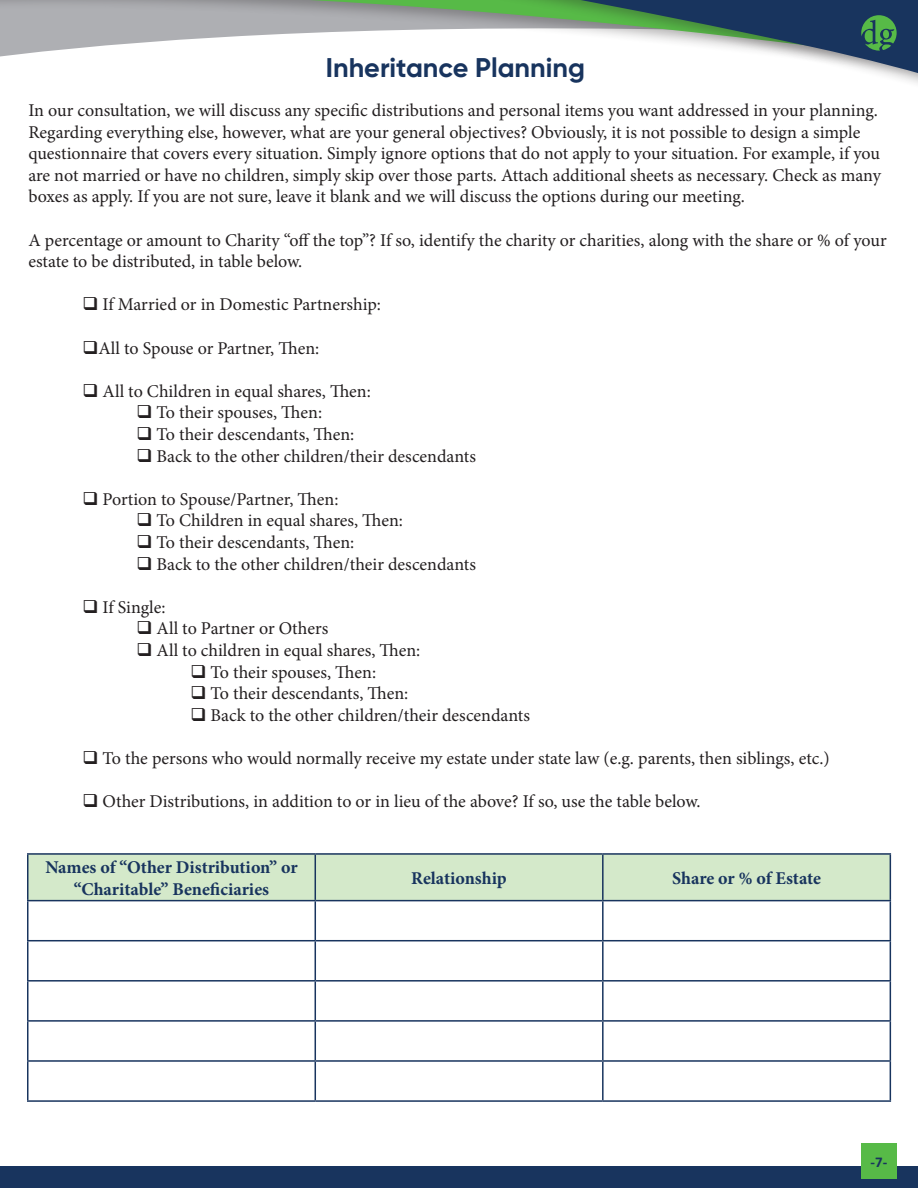
<style>
.page{position:relative;width:918px;height:1188px;background:#fff}
.page>*{position:absolute;margin:0;border:0;box-sizing:border-box;transform-origin:0 0}
.t1{font:700 27px "Gilroy";color:#18345e}
.t2{font:18px/21.6px "Minion Pro";color:#231f20}
.t3{font:700 18px/21.6px "Minion Pro";letter-spacing:-.005em;color:#18345e;text-align:center}
.t4{font:700 15px "Calibri";color:#18345e}
</style>
<div class="page">
<div style="left:0;top:1166px;width:918px;height:22px;background:#18345e"></div>
<svg style="left:0;top:0;width:918px;height:83px"></svg>
<svg style="left:861px;top:15px;width:36px;height:36px"></svg>
<div style="left:861px;top:1143px;width:36px;height:36px;background:#57ba47"></div>
<div style="left:28px;top:855px;width:862px;height:45px;background:#d4e9ca"></div>
<hr style="left:27px;top:853px;width:288px;height:2px;background:#18345e">
<hr style="left:27px;top:855px;width:1px;height:45px;background:#18345e">
<hr style="left:315px;top:853px;width:288px;height:2px;background:#18345e">
<hr style="left:315px;top:855px;width:1px;height:45px;background:#18345e">
<hr style="left:603px;top:853px;width:288px;height:2px;background:#18345e">
<hr style="left:602px;top:855px;width:2px;height:45px;background:#18345e">
<hr style="left:890px;top:855px;width:1px;height:45px;background:#18345e">
<hr style="left:27px;top:900px;width:288px;height:1px;background:#18345e">
<hr style="left:27px;top:901px;width:1px;height:39px;background:#18345e">
<hr style="left:315px;top:900px;width:288px;height:1px;background:#18345e">
<hr style="left:315px;top:901px;width:1px;height:39px;background:#18345e">
<hr style="left:603px;top:900px;width:288px;height:1px;background:#18345e">
<hr style="left:602px;top:901px;width:2px;height:39px;background:#18345e">
<hr style="left:890px;top:901px;width:1px;height:39px;background:#18345e">
<hr style="left:27px;top:940px;width:288px;height:1px;background:#18345e">
<hr style="left:27px;top:941px;width:1px;height:39px;background:#18345e">
<hr style="left:315px;top:940px;width:288px;height:1px;background:#18345e">
<hr style="left:315px;top:941px;width:1px;height:39px;background:#18345e">
<hr style="left:603px;top:940px;width:288px;height:1px;background:#18345e">
<hr style="left:602px;top:941px;width:2px;height:39px;background:#18345e">
<hr style="left:890px;top:941px;width:1px;height:39px;background:#18345e">
<hr style="left:27px;top:980px;width:288px;height:2px;background:#18345e">
<hr style="left:27px;top:982px;width:1px;height:38px;background:#18345e">
<hr style="left:315px;top:980px;width:288px;height:2px;background:#18345e">
<hr style="left:315px;top:982px;width:1px;height:38px;background:#18345e">
<hr style="left:603px;top:980px;width:288px;height:2px;background:#18345e">
<hr style="left:602px;top:982px;width:2px;height:38px;background:#18345e">
<hr style="left:890px;top:982px;width:1px;height:38px;background:#18345e">
<hr style="left:27px;top:1020px;width:288px;height:2px;background:#18345e">
<hr style="left:27px;top:1022px;width:1px;height:38px;background:#18345e">
<hr style="left:315px;top:1020px;width:288px;height:2px;background:#18345e">
<hr style="left:315px;top:1022px;width:1px;height:38px;background:#18345e">
<hr style="left:603px;top:1020px;width:288px;height:2px;background:#18345e">
<hr style="left:602px;top:1022px;width:2px;height:38px;background:#18345e">
<hr style="left:890px;top:1022px;width:1px;height:38px;background:#18345e">
<hr style="left:27px;top:1060px;width:288px;height:2px;background:#18345e">
<hr style="left:27px;top:1062px;width:1px;height:38px;background:#18345e">
<hr style="left:315px;top:1060px;width:288px;height:2px;background:#18345e">
<hr style="left:315px;top:1062px;width:1px;height:38px;background:#18345e">
<hr style="left:603px;top:1060px;width:288px;height:2px;background:#18345e">
<hr style="left:602px;top:1062px;width:2px;height:38px;background:#18345e">
<hr style="left:890px;top:1062px;width:1px;height:38px;background:#18345e">
<hr style="left:27px;top:1100px;width:288px;height:2px;background:#18345e">
<hr style="left:315px;top:1100px;width:288px;height:2px;background:#18345e">
<hr style="left:603px;top:1100px;width:288px;height:2px;background:#18345e">
<h1 class="t1" style="left:326px;top:50px;width:261px">Inheritance Planning</h1>
<p class="t2" style="left:28px;top:99px;width:854px">In our consultation, we will discuss any specific distributions and personal items you want addressed in your planning.<br>Regarding everything else, however, what are your general objectives? Obviously, it is not possible to design a simple questionnaire that covers every situation. Simply ignore options that do not apply to your situation. For example, if you are not married or have no children, simply skip over those parts. Attach additional sheets as necessary. Check as many boxes as apply. If you are not sure, leave it blank and we will discuss the options during our meeting.</p>
<p class="t2" style="left:28px;top:229px;width:860px">A percentage or amount to Charity “off the top”? If so, identify the charity or charities, along with the share or % of your estate to be distributed, in table below.</p>
<p class="t2" style="left:82px;top:294px;width:300px">❑ If Married or in Domestic Partnership:</p>
<p class="t2" style="left:82px;top:337px;width:238px">❑All to Spouse or Partner, Then:</p>
<p class="t2" style="left:82px;top:380px;width:290px">❑ All to Children in equal shares, Then:</p>
<p class="t2" style="left:136px;top:402px;width:187px">❑ To their spouses, Then:</p>
<p class="t2" style="left:136px;top:423px;width:219px">❑ To their descendants, Then:</p>
<p class="t2" style="left:136px;top:445px;width:341px">❑ Back to the other children/their descendants</p>
<p class="t2" style="left:82px;top:488px;width:258px">❑ Portion to Spouse/Partner, Then:</p>
<p class="t2" style="left:136px;top:510px;width:268px">❑ To Children in equal shares, Then:</p>
<p class="t2" style="left:136px;top:531px;width:219px">❑ To their descendants, Then:</p>
<p class="t2" style="left:136px;top:553px;width:341px">❑ Back to the other children/their descendants</p>
<p class="t2" style="left:82px;top:596px;width:85px">❑ If Single:</p>
<p class="t2" style="left:136px;top:618px;width:193px">❑ All to Partner or Others</p>
<p class="t2" style="left:136px;top:639px;width:285px">❑ All to children in equal shares, Then:</p>
<p class="t2" style="left:190px;top:661px;width:187px">❑ To their spouses, Then:</p>
<p class="t2" style="left:190px;top:683px;width:219px">❑ To their descendants, Then:</p>
<p class="t2" style="left:190px;top:704px;width:341px">❑ Back to the other children/their descendants</p>
<p class="t2" style="left:82px;top:747px;width:749px">❑ To the persons who would normally receive my estate under state law (e.g. parents, then siblings, etc.)</p>
<p class="t2" style="left:82px;top:791px;width:620px">❑ Other Distributions, in addition to or in lieu of the above? If so, use the table below.</p>
<p class="t3" style="left:45px;top:856px;width:254px">Names of “Other Distribution” or “Charitable” Beneficiaries</p>
<p class="t3" style="left:411px;top:867px;width:97px">Relationship</p>
<p class="t3" style="left:672px;top:867px;width:150px">Share or % of Estate</p>
<p class="t4" style="left:871px;top:1151px;width:18px">-7-</p>
</div>
